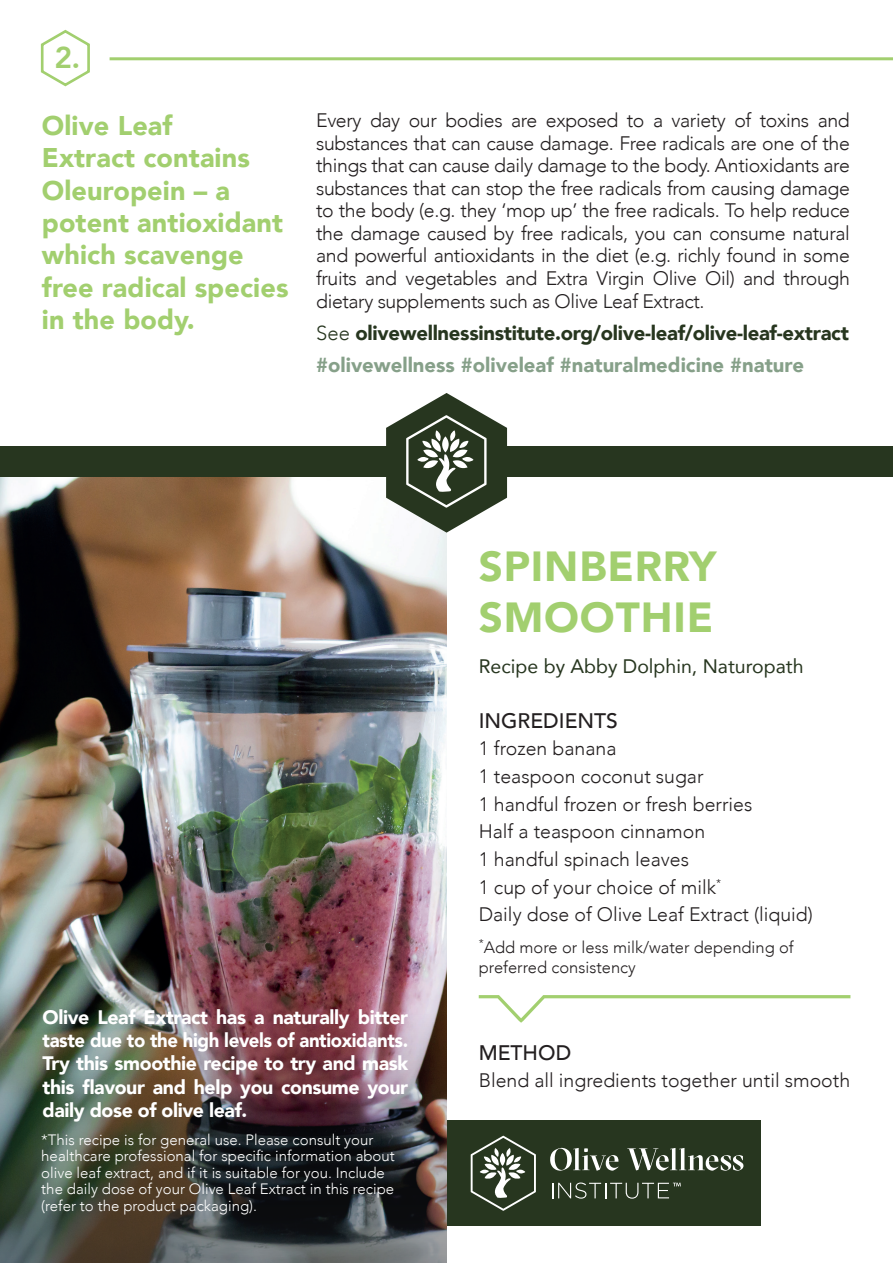
<style>
.page{position:relative;width:893px;height:1263px;background:#fff}
.page>*{position:absolute;margin:0;border:0;box-sizing:border-box;transform-origin:0 0}
.t1{font:900 42px/50.4px "Avenir";letter-spacing:.02em;color:#a2cf6f}
.t2{font:800 30px "Avenir";color:#a2cf6f}
.t3{font:900 27px/32.4px "Avenir";letter-spacing:.005em;color:#a2cf6f}
.t4{font:500 21px "Avenir";color:#231f20}
.t5{font:900 20.25px/32px "Avenir";letter-spacing:-.015em;color:#27361f}
.t6{font:300 19.5px/22.6px "Avenir";color:#231f20}
.t7{font:900 19.5px/23.4px "Avenir";letter-spacing:-.02em;color:#fff;text-align:justify}
.t8{font:19.5px "Avenir";color:#27361f}
.t9{font:300 16.5px/19.8px "Avenir";color:#231f20}
.t10{font:300 15px/16.5px "Avenir";color:#fff}
.s1{font-weight:300}
.s2{color:#86a089}
</style>
<div class="page">
<div style="left:264px;top:1120px;width:497px;height:106px;background:#27361f"></div>
<svg style="left:550px;top:1148px;width:68px;height:23px"></svg>
<svg style="left:627px;top:1148px;width:116px;height:23px"></svg>
<svg style="left:471px;top:1136px;width:65px;height:75px"></svg>
<svg style="left:552px;top:1182px;width:129px;height:16px"></svg>
<img style="left:0;top:477px;width:446px;height:535px">
<div style="left:0;top:446px;width:893px;height:31px;background:#27361f"></div>
<svg style="left:386px;top:393px;width:121px;height:140px"></svg>
<svg style="left:479px;top:995px;width:371px;height:28px"></svg>
<img style="left:0;top:1012px;width:446px;height:251px">
<hr style="left:110px;top:57px;width:783px;height:3px;background:#a2cf6f">
<svg style="left:40px;top:29px;width:50px;height:58px"></svg>
<h2 class="t2" style="left:55px;top:34px;width:27px">2.</h2>
<h3 class="t3" style="left:42px;top:108px;width:248px">Olive Leaf<br>Extract contains<br>Oleuropein – a potent antioxidant which scavenge free radical species in the body.</h3>
<p class="t6" style="left:316px;top:109px;width:535px;text-align:justify">Every day our bodies are exposed to a variety of toxins and substances that can cause damage. Free radicals are one of the things that can cause daily damage to the body. Antioxidants are substances that can stop the free radicals from causing damage to the body (e.g. they ‘mop up’ the free radicals. To help reduce the damage caused by free radicals, you can consume natural and powerful antioxidants in the diet (e.g. richly found in some fruits and vegetables and Extra Virgin Olive Oil) and through dietary supplements such as Olive Leaf Extract.</p>
<p class="t5" style="left:316px;top:317px;width:534px"><span class="s1">See</span> olivewellnessinstitute.org/olive-leaf/olive-leaf-extract <span class="s2">#olivewellness #oliveleaf #naturalmedicine #nature</span></p>
<p class="t7" style="left:43px;top:1004px;width:367px">Olive Leaf Extract has a naturally bitter taste due to the high levels of antioxidants.<br>Try this smoothie recipe to try and mask this flavour and help you consume your daily dose of olive leaf.</p>
<p class="t10" style="left:41px;top:1131px;width:355px">*This recipe is for general use. Please consult your healthcare professional for specific information about olive leaf extract, and if it is suitable for you. Include the daily dose of your Olive Leaf Extract in this recipe (refer to the product packaging).</p>
<h1 class="t1" style="left:479px;top:540px;width:239px">SPINBERRY<br>SMOOTHIE</h1>
<p class="t8" style="left:479px;top:650px;width:326px">Recipe by Abby Dolphin, Naturopath</p>
<p class="t4" style="left:479px;top:702px;width:141px">INGREDIENTS</p>
<p class="t6" style="left:479px;top:735px;width:336px;line-height:27.6px">1 frozen banana<br>1 teaspoon coconut sugar<br>1 handful frozen or fresh berries<br>Half a teaspoon cinnamon<br>1 handful spinach leaves<br>1 cup of your choice of milk<sup>*<br></sup>Daily dose of Olive Leaf Extract (liquid)</p>
<p class="t9" style="left:479px;top:938px;width:317px"><sup>*</sup>Add more or less milk/water depending of preferred consistency</p>
<p class="t4" style="left:479px;top:1034px;width:94px">METHOD</p>
<p class="t6" style="left:479px;top:1069px;width:373px">Blend all ingredients together until smooth</p>
</div>
